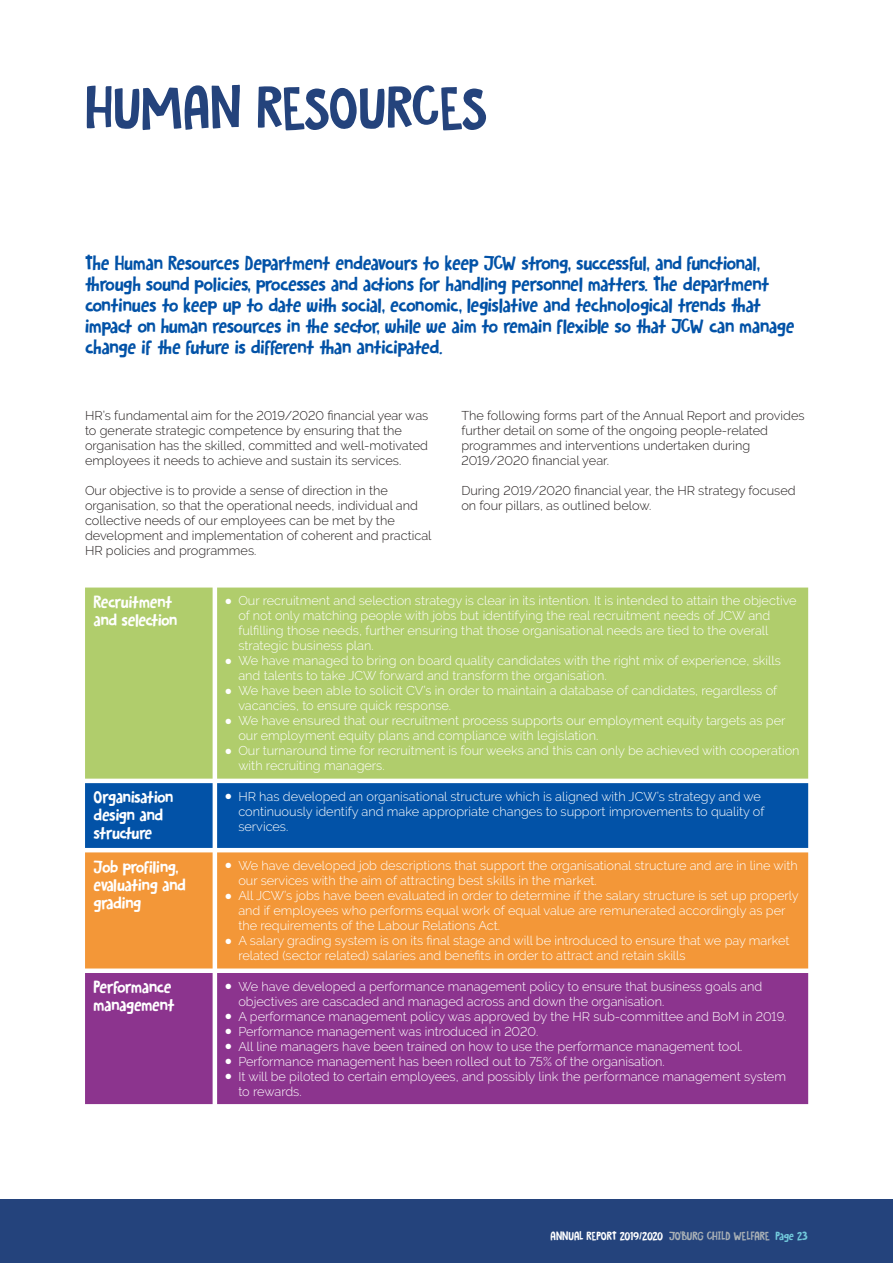
<style>
.page{position:relative;width:893px;height:1263px;background:#fff}
.page>*{position:absolute;margin:0;border:0;box-sizing:border-box;transform-origin:0 0}
.t1{font:52.5px "DK Hobgoblin";color:#24437c}
.t2{font:18px/21px "DK Hobgoblin";letter-spacing:-.025em;color:#0252a7}
.t3{font:15.75px/18px "DK Hobgoblin";letter-spacing:-.025em;color:#fff}
.t4{font:300 12.75px/15px "Raleway";color:#fff}
.t5{font:300 12.75px/15px "Raleway";color:#241f1f}
.t6{font:10.5px "DK Hobgoblin";letter-spacing:-.005em;color:#fff}
.s1{color:#aab1b6}
.s2{color:#72cadc}
</style>
<div class="page">
<div style="left:85px;top:587px;width:723px;height:192px;background:#b0cd6c"></div>
<div style="left:85px;top:783px;width:723px;height:65px;background:#0252a7"></div>
<div style="left:85px;top:852px;width:723px;height:116px;background:#f39738"></div>
<div style="left:85px;top:973px;width:723px;height:131px;background:#8c348e"></div>
<div style="left:0;top:1199px;width:893px;height:64px;background:#24437c"></div>
<h1 class="t1" style="left:85px;top:70px;width:404px">HUMAN RESOURCES</h1>
<p class="t2" style="left:85px;top:251px;width:711px">The Human Resources Department endeavours to keep JCW strong, successful, and functional, through sound policies, processes and actions for handling personnel matters. The department continues to keep up to date with social, economic, legislative and technological trends that impact on human resources in the sector, while we aim to remain flexible so that JCW can manage change if the future is different than anticipated.</p>
<p class="t5" style="left:85px;top:408px;width:345px">HR’s fundamental aim for the 2019/2020 financial year was to generate strategic competence by ensuring that the organisation has the skilled, committed and well-motivated employees it needs to achieve and sustain its services.</p>
<p class="t5" style="left:85px;top:483px;width:348px">Our objective is to provide a sense of direction in the organisation, so that the operational needs, individual and collective needs of our employees can be met by the development and implementation of coherent and practical HR policies and programmes.</p>
<p class="t5" style="left:461px;top:408px;width:345px">The following forms part of the Annual Report and provides further detail on some of the ongoing people-related programmes and interventions undertaken during 2019/2020 financial year.</p>
<p class="t5" style="left:461px;top:483px;width:336px">During 2019/2020 financial year, the HR strategy focused on four pillars, as outlined below.</p>
<p class="t3" style="left:94px;top:592px;width:85px">Recruitment and selection</p>
<p class="t4" style="left:238px;top:593px;width:560px;text-indent:-13px">● Our recruitment and selection strategy is clear in its intention. It is intended to attain the objective of not only matching people with jobs but identifying the real recruitment needs of JCW and fulfilling those needs, further ensuring that those organisational needs are tied to the overall strategic business plan.</p>
<p class="t4" style="left:238px;top:653px;width:544px;text-indent:-13px">● We have managed to bring on board quality candidates with the right mix of experience, skills and talents to take JCW forward and transform the organisation.</p>
<p class="t4" style="left:238px;top:683px;width:540px;text-indent:-13px">● We have been able to solicit CV’s in order to maintain a database of candidates, regardless of vacancies, to ensure quick response.</p>
<p class="t4" style="left:238px;top:713px;width:549px;text-indent:-13px">● We have ensured that our recruitment process supports our employment equity targets as per our employment equity plans and compliance with legislation.</p>
<p class="t4" style="left:238px;top:743px;width:563px;text-indent:-13px">● Our turnaround time for recruitment is four weeks and this can only be achieved with cooperation with recruiting managers.</p>
<p class="t3" style="left:94px;top:787px;width:81px">Organisation design and structure</p>
<p class="t4" style="left:238px;top:789px;width:528px;text-indent:-13px">● HR has developed an organisational structure which is aligned with JCW’s strategy and we continuously identify and make appropriate changes to support improvements to quality of services.</p>
<p class="t3" style="left:94px;top:857px;width:94px">Job profiling, evaluating and grading</p>
<p class="t4" style="left:238px;top:858px;width:561px;text-indent:-13px">● We have developed job descriptions that support the organisational structure and are in line with our services with the aim of attracting best skills in the market.</p>
<p class="t4" style="left:238px;top:888px;width:562px;text-indent:-13px">● All JCW’s jobs have been evaluated in order to determine if the salary structure is set up properly and if employees who performs equal work of equal value are remunerated accordingly as per the requirements of the Labour Relations Act.</p>
<p class="t4" style="left:238px;top:933px;width:553px;text-indent:-13px">● A salary grading system is on its final stage and will be introduced to ensure that we pay market related (sector related) salaries and benefits in order to attract and retain skills</p>
<p class="t3" style="left:94px;top:977px;width:83px">Performance management</p>
<p class="t4" style="left:238px;top:978px;width:525px;text-indent:-13px">● We have developed a performance management policy to ensure that business goals and objectives are cascaded and managed across and down the organisation.</p>
<p class="t4" style="left:226px;top:1008px;width:562px">● A performance management policy was approved by the HR sub-committee and BoM in 2019.</p>
<p class="t4" style="left:226px;top:1023px;width:314px">● Performance management was introduced in 2020.</p>
<p class="t4" style="left:226px;top:1038px;width:518px">● All line managers have been trained on how to use the performance management tool.</p>
<p class="t4" style="left:226px;top:1053px;width:441px">● Performance management has been rolled out to 75% of the organisation.</p>
<p class="t4" style="left:238px;top:1068px;width:549px;text-indent:-13px">● It will be piloted to certain employees, and possibly link the performance management system to rewards.</p>
<p class="t6" style="left:551px;top:1228px;width:259px">ANNUAL REPORT 2019/2020 <span class="s1">JO’BURG CHILD WELFARE</span> <span class="s2">Page 23</span></p>
</div>
